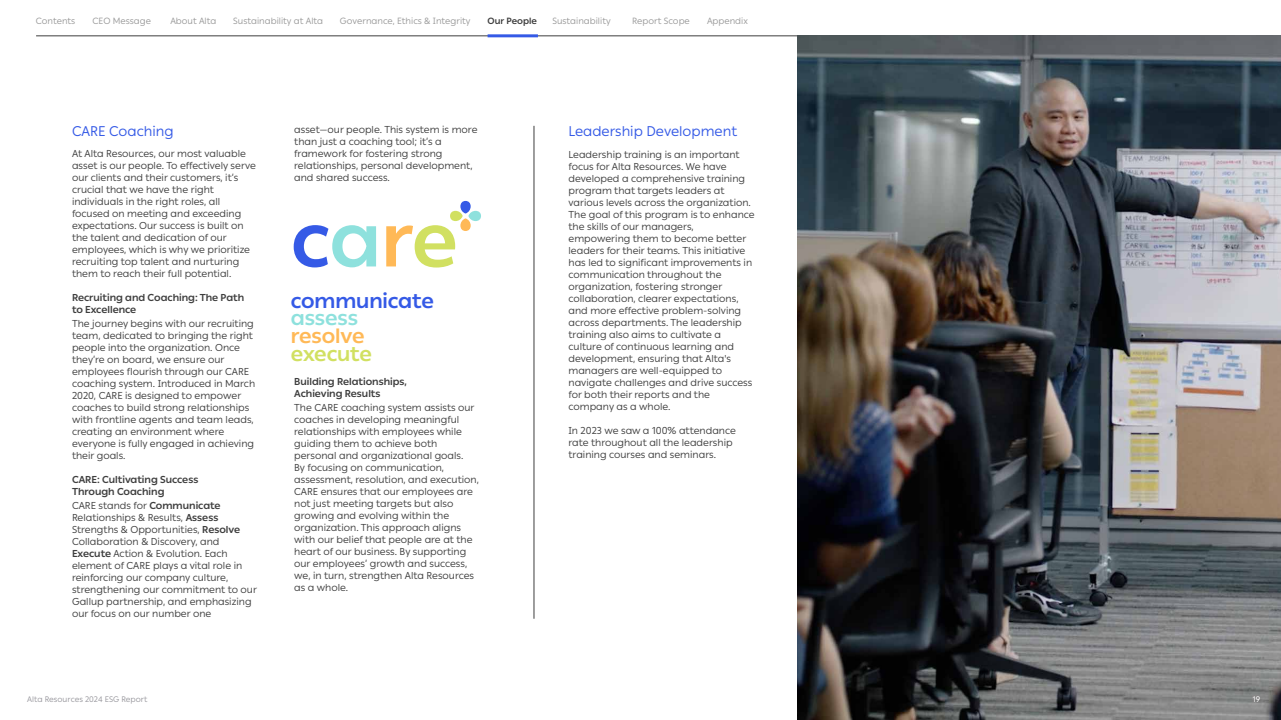
<style>
.page{position:relative;width:1281px;height:720px;background:#fff}
.page>*{position:absolute;margin:0;border:0;box-sizing:border-box;transform-origin:0 0}
.t1{font:700 20.7px "Ping L";letter-spacing:-.005em;color:#355ae6}
.t2{font:700 20.7px "Ping L";color:#ffb957}
.t3{font:700 20.7px "Ping L";color:#d1e061}
.t4{font:700 20.7px "Ping L";color:#8ee1dd}
.t5{font:14px "Ping L";color:#355ae6}
.t6{font:10px/12px "Ping L";color:#3e3e3e}
.t7{font:700 10px/12px "Ping L";color:#3e3e3e}
.t8{font:9px "Ping L";color:#999}
.t9{font:700 9px "Ping L";color:#3e3e3e}
.t10{font:8px "Ping L";color:#98979d}
.t11{font:8px "Ping L";color:#fff}
.s1{font-weight:700}
</style>
<div class="page">
<hr style="left:36px;top:36px;width:1244px;height:1px;background:#3e3e3e">
<img style="left:797px;top:36px;width:483px;height:684px">
<hr style="left:487px;top:34px;width:51px;height:3px;background:#355ae6">
<hr style="left:533px;top:126px;width:1px;height:493px;background:#3e3e3e">
<svg style="left:294px;top:225px;width:82px;height:42px"></svg>
<svg style="left:386px;top:201px;width:95px;height:67px"></svg>
<p class="t8" style="left:36px;top:14px;width:41px">Contents</p>
<p class="t8" style="left:92px;top:14px;width:60px">CEO Message</p>
<p class="t8" style="left:170px;top:14px;width:48px">About Alta</p>
<p class="t8" style="left:233px;top:14px;width:91px">Sustainability at Alta</p>
<p class="t8" style="left:340px;top:14px;width:132px">Governance, Ethics &amp; Integrity</p>
<p class="t9" style="left:487px;top:14px;width:51px">Our People</p>
<p class="t8" style="left:552px;top:14px;width:60px">Sustainability</p>
<p class="t8" style="left:632px;top:14px;width:59px">Report Scope</p>
<p class="t8" style="left:707px;top:14px;width:42px">Appendix</p>
<h2 class="t5" style="left:72px;top:120px;width:103px">CARE Coaching</h2>
<p class="t6" style="left:72px;top:147px;width:185px">At Alta Resources, our most valuable asset is our people. To effectively serve our clients and their customers, it’s crucial that we have the right individuals in the right roles, all focused on meeting and exceeding expectations. Our success is built on the talent and dedication of our employees, which is why we prioritize recruiting top talent and nurturing them to reach their full potential.</p>
<p class="t7" style="left:72px;top:291px;width:174px">Recruiting and Coaching: The Path to Excellence</p>
<p class="t6" style="left:72px;top:317px;width:185px">The journey begins with our recruiting team, dedicated to bringing the right people into the organization. Once they’re on board, we ensure our employees flourish through our CARE coaching system. Introduced in March 2020, CARE is designed to empower coaches to build strong relationships with frontline agents and team leads, creating an environment where everyone is fully engaged in achieving their goals.</p>
<p class="t7" style="left:72px;top:473px;width:128px">CARE: Cultivating Success<br>Through Coaching</p>
<p class="t6" style="left:72px;top:499px;width:186px">CARE stands for <span class="s1">Communicate </span>Relationships &amp; Results, <span class="s1">Assess </span>Strengths &amp; Opportunities, <span class="s1">Resolve </span>Collaboration &amp; Discovery, and <span class="s1">Execute</span> Action &amp; Evolution. Each element of CARE plays a vital role in reinforcing our company culture, strengthening our commitment to our Gallup partnership, and emphasizing our focus on our number one</p>
<p class="t10" style="left:27px;top:693px;width:122px">Alta Resources 2024 ESG Report</p>
<p class="t6" style="left:294px;top:123px;width:185px">asset—our people. This system is more than just a coaching tool; it’s a framework for fostering strong relationships, personal development, and shared success.</p>
<h1 class="t1" style="left:290px;top:284px;width:145px">communicate</h1>
<h1 class="t4" style="left:290px;top:302px;width:69px">assess</h1>
<h1 class="t2" style="left:290px;top:320px;width:75px">resolve</h1>
<h1 class="t3" style="left:290px;top:337px;width:83px">execute</h1>
<p class="t7" style="left:294px;top:375px;width:114px">Building Relationships,<br>Achieving Results</p>
<p class="t6" style="left:294px;top:401px;width:186px">The CARE coaching system assists our coaches in developing meaningful relationships with employees while guiding them to achieve both personal and organizational goals.<br>By focusing on communication, assessment, resolution, and execution, CARE ensures that our employees are not just meeting targets but also growing and evolving within the organization. This approach aligns with our belief that people are at the heart of our business. By supporting our employees’ growth and success, we, in turn, strengthen Alta Resources as a whole.</p>
<h2 class="t5" style="left:568px;top:120px;width:170px">Leadership Development</h2>
<p class="t6" style="left:568px;top:148px;width:188px">Leadership training is an important focus for Alta Resources. We have developed a comprehensive training program that targets leaders at various levels across the organization.<br>The goal of this program is to enhance the skills of our managers, empowering them to become better leaders for their teams. This initiative has led to significant improvements in communication throughout the organization, fostering stronger collaboration, clearer expectations, and more effective problem-solving across departments. The leadership training also aims to cultivate a culture of continuous learning and development, ensuring that Alta's managers are well-equipped to navigate challenges and drive success for both their reports and the company as a whole.</p>
<p class="t6" style="left:568px;top:424px;width:169px">In 2023 we saw a 100% attendance rate throughout all the leadership training courses and seminars.</p>
<p class="t11" style="left:1252px;top:693px;width:9px">19</p>
</div>
